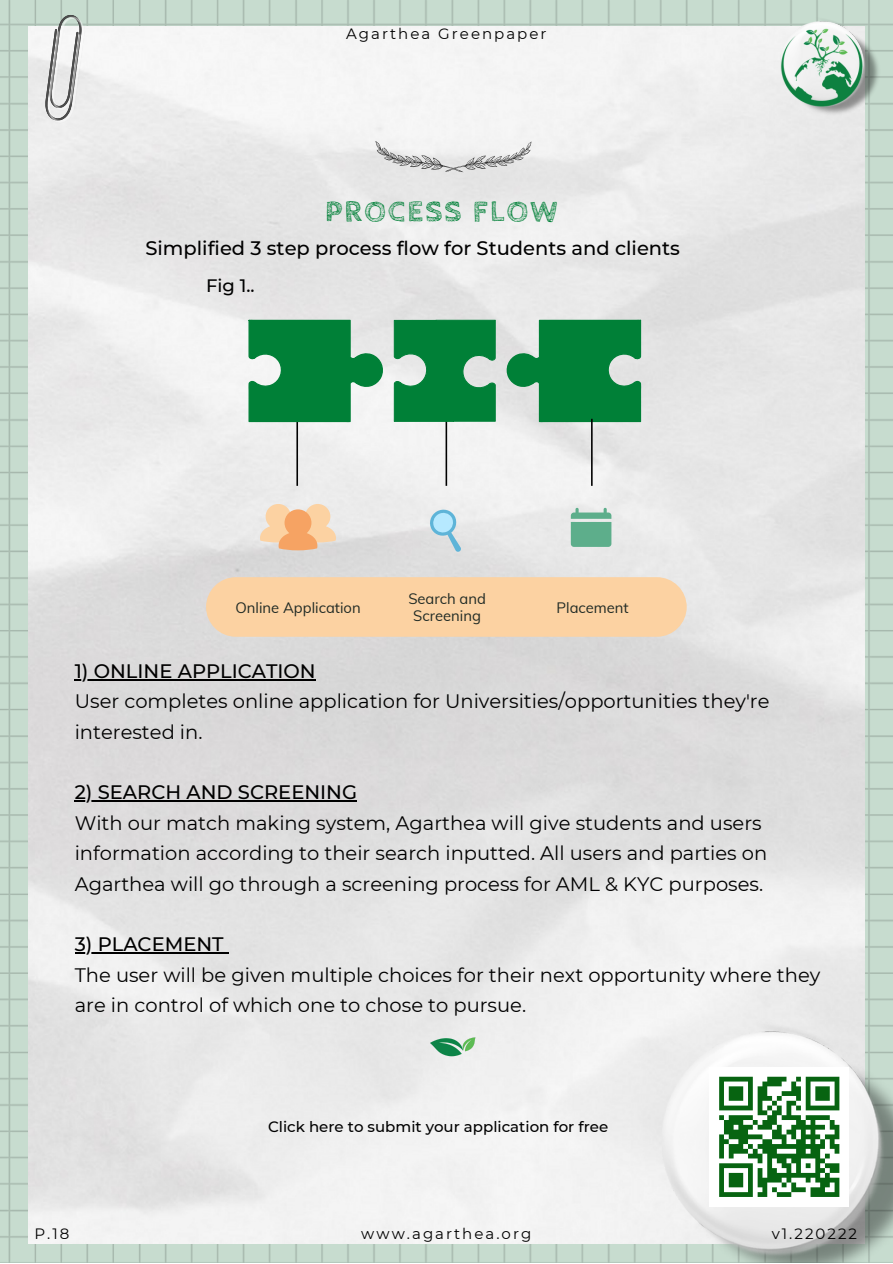
<style>
.page{position:relative;width:893px;height:1264px;background:#fff}
.page>*{position:absolute;margin:0;border:0;box-sizing:border-box;transform-origin:0 0}
.t1{font:700 30.15px "Cabin Sketch";letter-spacing:.075em;color:#008037}
.t2{font:19.5px/30.3px "Montserrat";color:#000}
.t3{font:500 19.5px "Montserrat";color:#000}
.t4{font:500 18px "Montserrat";color:#000}
.t5{font:15px "Montserrat";letter-spacing:.135em;color:#000}
.t6{font:500 15px "Montserrat";color:#000}
.t7{font:14.7px/17.4px "Muli";color:#212b25;text-align:center}
</style>
<div class="page">
<img style="left:0;top:0;width:892px;height:1262px">
<img style="left:28px;top:26px;width:836px;height:1216px">
<img style="left:780px;top:16px;width:101px;height:101px">
<img style="left:780px;top:25px;width:83px;height:83px">
<svg style="left:41px;top:7px;width:44px;height:120px"></svg>
<img style="left:42px;top:11px;width:44px;height:113px">
<svg style="left:375px;top:141px;width:156px;height:31px"></svg>
<img style="left:428px;top:1019px;width:50px;height:49px">
<svg style="left:506px;top:319px;width:135px;height:103px;background:#379861"></svg>
<hr style="left:296px;top:419px;width:2px;height:67px;background:#000">
<hr style="left:591px;top:419px;width:1px;height:67px;background:#000">
<hr style="left:445px;top:419px;width:2px;height:67px;background:#000">
<svg style="left:248px;top:319px;width:135px;height:103px;background:#399a63"></svg>
<svg style="left:394px;top:320px;width:101px;height:102px;background:#249053"></svg>
<svg style="left:260px;top:504px;width:76px;height:46px;background:#f4c89f"></svg>
<svg style="left:428px;top:508px;width:33px;height:44px"></svg>
<svg style="left:570px;top:508px;width:41px;height:39px;background:#79ba9e"></svg>
<div style="left:206px;top:577px;width:480px;height:59px;background:#fcd2a2;border-radius:30px"></div>
<hr style="left:75px;top:679px;width:241px;height:1px;background:#000">
<hr style="left:75px;top:800px;width:282px;height:1px;background:#000">
<hr style="left:75px;top:952px;width:149px;height:1px;background:#000">
<img style="left:662px;top:1018px;width:230px;height:244px">
<div style="left:709px;top:1067px;width:139px;height:139px;background:#fff"></div>
<div style="left:719px;top:1076px;width:33px;height:5px;background:#076411"></div>
<div style="left:728px;top:1086px;width:15px;height:5px;background:#076411"></div>
<hr style="left:728px;top:1091px;width:15px;height:4px;background:#076411">
<div style="left:728px;top:1095px;width:15px;height:5px;background:#076411"></div>
<svg style="left:719px;top:1081px;width:5px;height:24px"></svg>
<div style="left:719px;top:1105px;width:33px;height:5px;background:#076411"></div>
<svg style="left:719px;top:1115px;width:5px;height:4px"></svg>
<svg style="left:728px;top:1115px;width:20px;height:4px"></svg>
<div style="left:724px;top:1119px;width:19px;height:5px;background:#076411"></div>
<div style="left:724px;top:1124px;width:9px;height:5px;background:#076411"></div>
<div style="left:738px;top:1124px;width:14px;height:5px;background:#076411"></div>
<div style="left:724px;top:1129px;width:24px;height:5px;background:#076411"></div>
<div style="left:728px;top:1134px;width:34px;height:5px;background:#076411"></div>
<hr style="left:738px;top:1139px;width:10px;height:4px;background:#076411">
<svg style="left:733px;top:1143px;width:10px;height:5px"></svg>
<div style="left:728px;top:1148px;width:20px;height:5px;background:#076411"></div>
<svg style="left:719px;top:1134px;width:14px;height:24px"></svg>
<div style="left:719px;top:1163px;width:33px;height:5px;background:#076411"></div>
<div style="left:728px;top:1172px;width:15px;height:5px;background:#076411"></div>
<div style="left:728px;top:1177px;width:15px;height:5px;background:#076411"></div>
<div style="left:728px;top:1182px;width:15px;height:5px;background:#076411"></div>
<svg style="left:719px;top:1168px;width:5px;height:24px"></svg>
<svg style="left:748px;top:1076px;width:91px;height:116px"></svg>
<svg style="left:719px;top:1192px;width:33px;height:4px"></svg>
<svg style="left:757px;top:1192px;width:10px;height:4px"></svg>
<svg style="left:776px;top:1192px;width:15px;height:4px"></svg>
<hr style="left:810px;top:1192px;width:29px;height:4px;background:#076411">
<p class="t5" style="left:346px;top:25px;width:202px">Agarthea Greenpaper</p>
<h1 class="t1" style="left:325px;top:195px;width:234px">PROCESS FLOW</h1>
<p class="t3" style="left:145px;top:236px;width:536px">Simplified 3 step process flow for Students and clients</p>
<p class="t4" style="left:206px;top:275px;width:50px">Fig 1..</p>
<p class="t7" style="left:235px;top:598px;width:127px">Online Application</p>
<p class="t7" style="left:408px;top:589px;width:79px">Search and<br>Screening</p>
<p class="t7" style="left:556px;top:598px;width:74px">Placement</p>
<p class="t3" style="left:75px;top:659px;width:242px">1) ONLINE APPLICATION</p>
<p class="t2" style="left:75px;top:686px;width:696px">User completes online application for Universities/opportunities they're interested in.</p>
<p class="t3" style="left:75px;top:780px;width:284px">2) SEARCH AND SCREENING</p>
<p class="t2" style="left:75px;top:807px;width:694px">With our match making system, Agarthea will give students and users information according to their search inputted. All users and parties on<br>Agarthea will go through a screening process for AML &amp; KYC purposes.</p>
<p class="t3" style="left:75px;top:932px;width:150px">3) PLACEMENT</p>
<p class="t2" style="left:75px;top:959px;width:747px">The user will be given multiple choices for their next opportunity where they are in control of which one to chose to pursue.</p>
<p class="t6" style="left:268px;top:1117px;width:341px">Click here to submit your application for free</p>
<p class="t5" style="left:361px;top:1224px;width:171px">www.agarthea.org</p>
<p class="t5" style="left:34px;top:1224px;width:36px">P.18</p>
<p class="t5" style="left:771px;top:1224px;width:87px">v1.220222</p>
</div>
